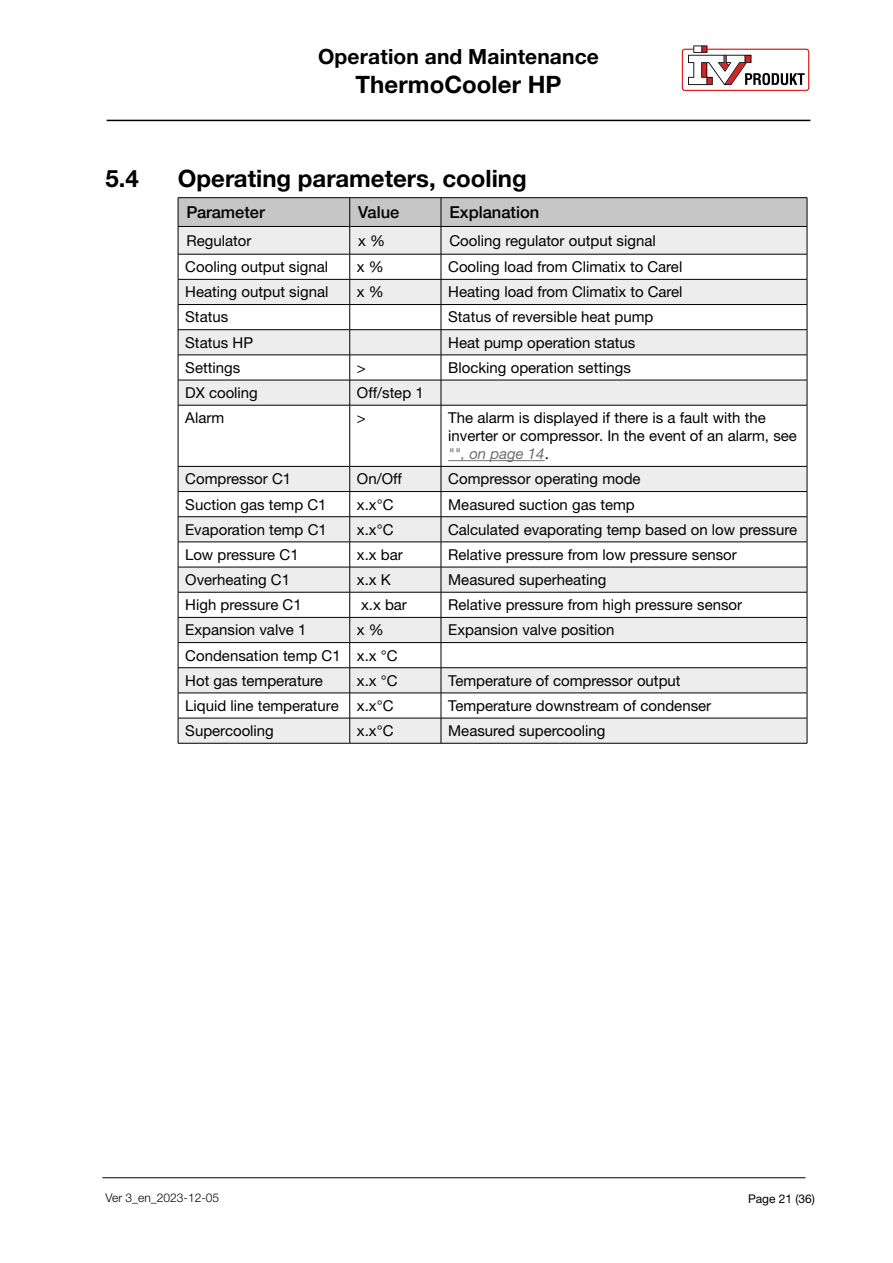
<style>
.page{position:relative;width:893px;height:1263px;background:#fff}
.page>*{position:absolute;margin:0;border:0;box-sizing:border-box;transform-origin:0 0}
.t1{font:700 24px "Helvetica Neue LTW1 G";color:#000}
.t2{font:700 21px "Helvetica Neue LTW1 G";letter-spacing:.005em;color:#000}
.t3{font:500 16.5px "Helvetica Neue LTW1 G";color:#000}
.t4{font:15px/18px "Helvetica Neue LTW1 G";color:#000}
.t5{font:300 12px "Helvetica Neue LTW1 G";color:#000}
.t6{font:12px "Helvetica Neue LTW1 G";color:#000}
.s1{font-style:italic;color:#706f6f}
</style>
<div class="page">
<svg style="left:682px;top:45px;width:127px;height:46px"></svg>
<hr style="left:102px;top:1177px;width:703px;height:1px;background:#000">
<hr style="left:107px;top:120px;width:703px;height:1px;background:#000">
<svg style="left:179px;top:406px;width:628px;height:337px"></svg>
<hr style="left:178px;top:197px;width:172px;height:1px;background:#000">
<hr style="left:350px;top:197px;width:91px;height:1px;background:#000">
<hr style="left:441px;top:197px;width:366px;height:1px;background:#000">
<hr style="left:178px;top:743px;width:172px;height:1px;background:#000">
<hr style="left:350px;top:743px;width:91px;height:1px;background:#000">
<hr style="left:441px;top:743px;width:366px;height:1px;background:#000">
<svg style="left:178px;top:198px;width:630px;height:207px"></svg>
<hr style="left:178px;top:405px;width:172px;height:1px;background:#000">
<hr style="left:178px;top:405px;width:1px;height:61px;background:#000">
<hr style="left:350px;top:405px;width:91px;height:1px;background:#000">
<hr style="left:349px;top:405px;width:1px;height:61px;background:#000">
<hr style="left:441px;top:405px;width:366px;height:1px;background:#000">
<hr style="left:441px;top:405px;width:1px;height:61px;background:#000">
<hr style="left:807px;top:405px;width:1px;height:61px;background:#000">
<hr style="left:178px;top:466px;width:172px;height:1px;background:#000">
<hr style="left:350px;top:466px;width:91px;height:1px;background:#000">
<hr style="left:441px;top:466px;width:366px;height:1px;background:#000">
<hr style="left:178px;top:491px;width:172px;height:1px;background:#000">
<hr style="left:350px;top:491px;width:91px;height:1px;background:#000">
<hr style="left:441px;top:491px;width:366px;height:1px;background:#000">
<hr style="left:178px;top:516px;width:172px;height:1px;background:#000">
<hr style="left:350px;top:516px;width:91px;height:1px;background:#000">
<hr style="left:441px;top:516px;width:366px;height:1px;background:#000">
<hr style="left:178px;top:542px;width:172px;height:1px;background:#000">
<hr style="left:350px;top:542px;width:91px;height:1px;background:#000">
<hr style="left:441px;top:542px;width:366px;height:1px;background:#000">
<hr style="left:178px;top:567px;width:172px;height:1px;background:#000">
<hr style="left:350px;top:567px;width:91px;height:1px;background:#000">
<hr style="left:441px;top:567px;width:366px;height:1px;background:#000">
<hr style="left:178px;top:592px;width:172px;height:1px;background:#000">
<hr style="left:350px;top:592px;width:91px;height:1px;background:#000">
<hr style="left:441px;top:592px;width:366px;height:1px;background:#000">
<hr style="left:178px;top:617px;width:172px;height:1px;background:#000">
<hr style="left:350px;top:617px;width:91px;height:1px;background:#000">
<hr style="left:441px;top:617px;width:366px;height:1px;background:#000">
<hr style="left:178px;top:642px;width:172px;height:1px;background:#000">
<hr style="left:350px;top:642px;width:91px;height:1px;background:#000">
<hr style="left:441px;top:642px;width:366px;height:1px;background:#000">
<hr style="left:178px;top:667px;width:172px;height:1px;background:#000">
<hr style="left:350px;top:667px;width:91px;height:1px;background:#000">
<hr style="left:441px;top:667px;width:366px;height:1px;background:#000">
<hr style="left:178px;top:693px;width:172px;height:1px;background:#000">
<hr style="left:350px;top:693px;width:91px;height:1px;background:#000">
<hr style="left:441px;top:693px;width:366px;height:1px;background:#000">
<hr style="left:178px;top:718px;width:172px;height:1px;background:#000">
<svg style="left:178px;top:467px;width:1px;height:276px"></svg>
<hr style="left:350px;top:718px;width:91px;height:1px;background:#000">
<svg style="left:349px;top:467px;width:1px;height:276px"></svg>
<hr style="left:441px;top:718px;width:366px;height:1px;background:#000">
<svg style="left:441px;top:467px;width:1px;height:276px"></svg>
<svg style="left:807px;top:467px;width:1px;height:276px"></svg>
<hr style="left:448px;top:460px;width:97px;height:1px;background:#706f6f">
<h2 class="t2" style="left:318px;top:44px;width:282px">Operation and Maintenance</h2>
<h1 class="t1" style="left:355px;top:69px;width:208px">ThermoCooler HP</h1>
<h1 class="t1" style="left:106px;top:164px;width:35px">5.4</h1>
<h1 class="t1" style="left:178px;top:164px;width:350px">Operating parameters, cooling</h1>
<p class="t3" style="left:187px;top:202px;width:80px">Parameter</p>
<p class="t3" style="left:358px;top:202px;width:43px">Value</p>
<p class="t3" style="left:449px;top:202px;width:91px">Explanation</p>
<p class="t4" style="left:187px;top:231px;width:66px">Regulator</p>
<p class="t4" style="left:358px;top:231px;width:28px">x %</p>
<p class="t4" style="left:449px;top:231px;width:208px">Cooling regulator output signal</p>
<p class="t4" style="left:185px;top:258px;width:144px">Cooling output signal</p>
<p class="t4" style="left:357px;top:258px;width:28px">x %</p>
<p class="t4" style="left:448px;top:258px;width:236px">Cooling load from Climatix to Carel</p>
<p class="t4" style="left:185px;top:283px;width:145px">Heating output signal</p>
<p class="t4" style="left:357px;top:283px;width:28px">x %</p>
<p class="t4" style="left:448px;top:283px;width:236px">Heating load from Climatix to Carel</p>
<p class="t4" style="left:185px;top:308px;width:45px">Status</p>
<p class="t4" style="left:448px;top:308px;width:207px">Status of reversible heat pump</p>
<p class="t4" style="left:185px;top:333px;width:69px">Status HP</p>
<p class="t4" style="left:448px;top:333px;width:189px">Heat pump operation status</p>
<p class="t4" style="left:185px;top:358px;width:57px">Settings</p>
<p class="t4" style="left:357px;top:358px;width:10px">&gt;</p>
<p class="t4" style="left:448px;top:358px;width:184px">Blocking operation settings</p>
<p class="t4" style="left:185px;top:384px;width:74px">DX cooling</p>
<p class="t4" style="left:357px;top:384px;width:68px">Off/step 1</p>
<p class="t4" style="left:185px;top:409px;width:40px">Alarm</p>
<p class="t4" style="left:357px;top:409px;width:10px">&gt;</p>
<p class="t4" style="left:448px;top:409px;width:350px">The alarm is displayed if there is a fault with the inverter or compressor. In the event of an alarm, see <span class="s1">"", on page 14</span>.</p>
<p class="t4" style="left:185px;top:470px;width:107px">Compressor C1</p>
<p class="t4" style="left:357px;top:470px;width:47px">On/Off</p>
<p class="t4" style="left:448px;top:470px;width:194px">Compressor operating mode</p>
<p class="t4" style="left:185px;top:495px;width:143px">Suction gas temp C1</p>
<p class="t4" style="left:357px;top:495px;width:38px">x.x°C</p>
<p class="t4" style="left:448px;top:495px;width:188px">Measured suction gas temp</p>
<p class="t4" style="left:185px;top:520px;width:143px">Evaporation temp C1</p>
<p class="t4" style="left:357px;top:520px;width:38px">x.x°C</p>
<p class="t4" style="left:448px;top:520px;width:350px">Calculated evaporating temp based on low pressure</p>
<p class="t4" style="left:185px;top:545px;width:115px">Low pressure C1</p>
<p class="t4" style="left:357px;top:545px;width:47px">x.x bar</p>
<p class="t4" style="left:448px;top:545px;width:290px">Relative pressure from low pressure sensor</p>
<p class="t4" style="left:185px;top:571px;width:106px">Overheating C1</p>
<p class="t4" style="left:357px;top:571px;width:35px">x.x K</p>
<p class="t4" style="left:448px;top:571px;width:160px">Measured superheating</p>
<p class="t4" style="left:185px;top:596px;width:118px">High pressure C1</p>
<p class="t4" style="left:361px;top:596px;width:47px">x.x bar</p>
<p class="t4" style="left:448px;top:596px;width:295px">Relative pressure from high pressure sensor</p>
<p class="t4" style="left:185px;top:621px;width:123px">Expansion valve 1</p>
<p class="t4" style="left:357px;top:621px;width:28px">x %</p>
<p class="t4" style="left:448px;top:621px;width:168px">Expansion valve position</p>
<p class="t4" style="left:185px;top:642px;width:214px;line-height:25.2px">Condensation temp C1 x.x °C<br>Hot gas temperature</p>
<p class="t4" style="left:357px;top:671px;width:42px">x.x °C</p>
<p class="t4" style="left:448px;top:671px;width:234px">Temperature of compressor output</p>
<p class="t4" style="left:185px;top:696px;width:210px">Liquid line temperature x.x°C</p>
<p class="t4" style="left:448px;top:696px;width:264px">Temperature downstream of condenser</p>
<p class="t4" style="left:185px;top:722px;width:90px">Supercooling</p>
<p class="t4" style="left:357px;top:722px;width:38px">x.x°C</p>
<p class="t4" style="left:448px;top:722px;width:159px">Measured supercooling</p>
<p class="t5" style="left:106px;top:1190px;width:115px">Ver 3_en_2023-12-05</p>
<p class="t6" style="left:748px;top:1192px;width:68px">Page 21 (36)</p>
</div>
